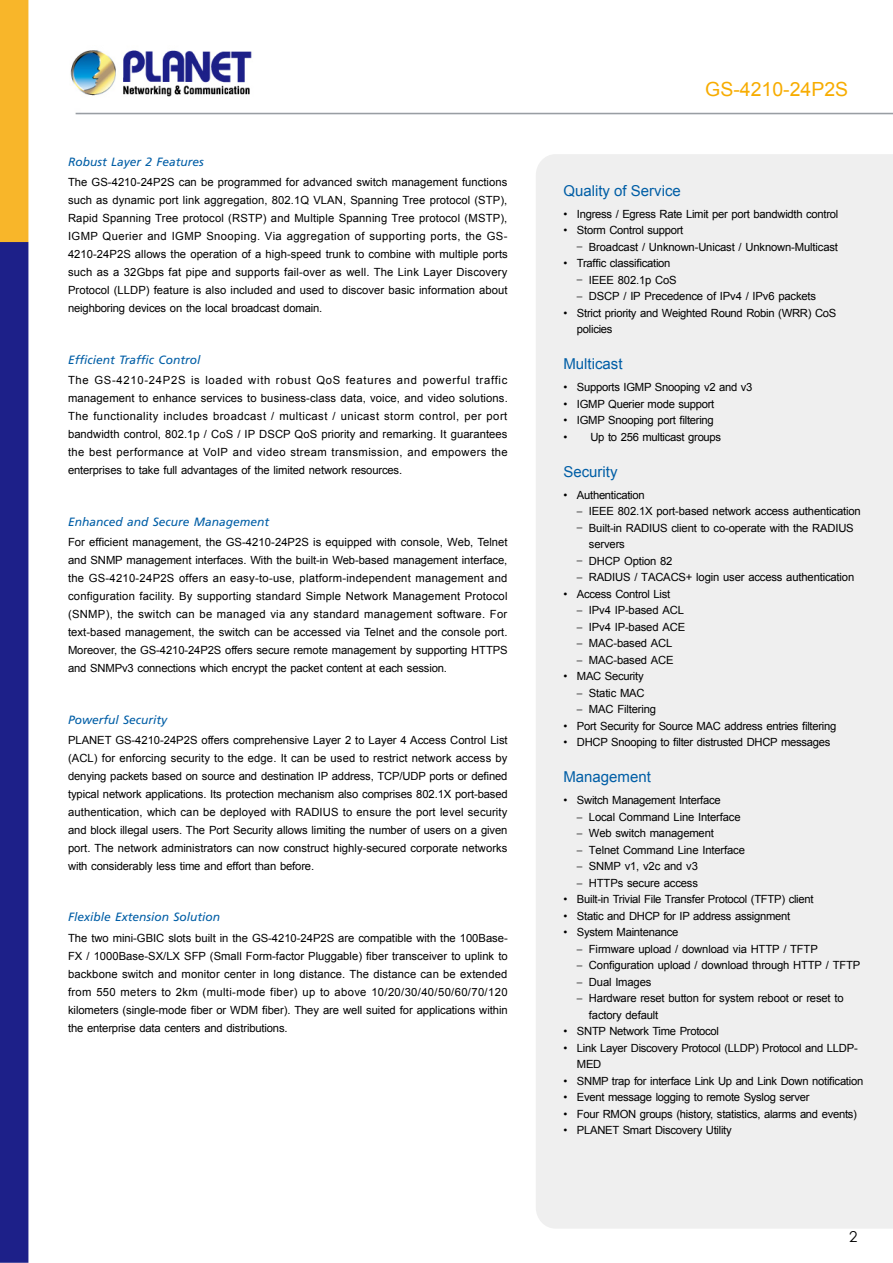
<style>
.page{position:relative;width:893px;height:1263px;background:#fff}
.page>*{position:absolute;margin:0;border:0;box-sizing:border-box;transform-origin:0 0}
.t1{font:19.5px "Arial";color:#f7ac00}
.t2{font:15px "Arial";color:#005ea6}
.t3{font:15px "Century Gothic";color:#000}
.t4{font:italic 12px "Frutiger";color:#005ea6}
.t5{font:11.25px/18px "Arial";letter-spacing:-.015em;color:#000;text-align:justify}
.s1{font-family:"Frutiger";font-weight:300}
</style>
<div class="page">
<img style="left:0;top:0;width:893px;height:1263px">
<div style="left:536px;top:154px;width:357px;height:1074px;background:#efefef"></div>
<p class="t4" style="left:68px;top:155px;width:137px">Robust Layer 2 Features</p>
<p class="t5" style="left:68px;top:173px;width:441px">The GS-4210-24P2S can be programmed for advanced switch management functions such as dynamic port link aggregation, 802.1Q VLAN, Spanning Tree protocol (STP), Rapid Spanning Tree protocol (RSTP) and Multiple Spanning Tree protocol (MSTP), IGMP Querier and IGMP Snooping. Via aggregation of supporting ports, the GS-4210-24P2S allows the operation of a high-speed trunk to combine with multiple ports such as a 32Gbps fat pipe and supports fail-over as well. The Link Layer Discovery Protocol (LLDP) feature is also included and used to discover basic information about neighboring devices on the local broadcast domain.</p>
<p class="t4" style="left:68px;top:353px;width:134px">Efficient Traffic Control</p>
<p class="t5" style="left:68px;top:371px;width:441px">The GS-4210-24P2S is loaded with robust QoS features and powerful traffic management to enhance services to business-class data, voice, and video solutions.<br>The functionality includes broadcast / multicast / unicast storm control, per port bandwidth control, 802.1p / CoS / IP DSCP QoS priority and remarking. It guarantees the best performance at VoIP and video stream transmission, and empowers the enterprises to take full advantages of the limited network resources.</p>
<p class="t4" style="left:68px;top:514px;width:203px">Enhanced and Secure Management</p>
<p class="t5" style="left:68px;top:533px;width:441px">For efficient management, the GS-4210-24P2S is equipped with console, Web, Telnet and SNMP management interfaces. With the built-in Web-based management interface, the GS-4210-24P2S offers an easy-to-use, platform-independent management and configuration facility. By supporting standard Simple Network Management Protocol (SNMP), the switch can be managed via any standard management software. For text-based management, the switch can be accessed via Telnet and the console port.<br>Moreover, the GS-4210-24P2S offers secure remote management by supporting HTTPS and SNMPv3 connections which encrypt the packet content at each session.</p>
<p class="t4" style="left:68px;top:712px;width:101px">Powerful Security</p>
<p class="t5" style="left:68px;top:731px;width:441px">PLANET GS-4210-24P2S offers comprehensive Layer 2 to Layer 4 Access Control List (ACL) for enforcing security to the edge. It can be used to restrict network access by denying packets based on source and destination IP address, TCP/UDP ports or defined typical network applications. Its protection mechanism also comprises 802.1X port-based authentication, which can be deployed with RADIUS to ensure the port level security and block illegal users. The Port Security allows limiting the number of users on a given port. The network administrators can now construct highly-secured corporate networks with considerably less time and effort than before.</p>
<p class="t4" style="left:68px;top:910px;width:154px">Flexible Extension Solution</p>
<p class="t5" style="left:68px;top:929px;width:441px">The two mini-GBIC slots built in the GS-4210-24P2S are compatible with the 100Base-FX / 1000Base-SX/LX SFP (Small Form-factor Pluggable) fiber transceiver to uplink to backbone switch and monitor center in long distance. The distance can be extended from 550 meters to 2km (multi-mode fiber) up to above 10/20/30/40/50/60/70/120 kilometers (single-mode fiber or WDM fiber). They are well suited for applications within the enterprise data centers and distributions.</p>
<h1 class="t1" style="left:705px;top:77px;width:145px">GS-4210-24P2S</h1>
<h2 class="t2" style="left:563px;top:181px;width:119px">Quality of Service</h2>
<p class="t5" style="left:563px;top:205px;width:276px">• Ingress / Egress Rate Limit per port bandwidth control</p>
<p class="t5" style="left:563px;top:221px;width:122px">• Storm Control support</p>
<p class="t5" style="left:577px;top:238px;width:263px"><span class="s1">–</span> Broadcast / Unknown-Unicast / Unknown-Multicast</p>
<p class="t5" style="left:563px;top:254px;width:109px">• Traffic classification</p>
<p class="t5" style="left:577px;top:271px;width:101px"><span class="s1">–</span> IEEE 802.1p CoS</p>
<p class="t5" style="left:577px;top:287px;width:241px"><span class="s1">–</span> DSCP / IP Precedence of IPv4 / IPv6 packets</p>
<p class="t5" style="left:577px;top:304px;width:261px;line-height:16.5px;text-indent:-14px">• Strict priority and Weighted Round Robin (WRR) CoS policies</p>
<h2 class="t2" style="left:563px;top:354px;width:61px">Multicast</h2>
<p class="t5" style="left:563px;top:378px;width:191px">• Supports IGMP Snooping v2 and v3</p>
<p class="t5" style="left:563px;top:395px;width:152px">• IGMP Querier mode support</p>
<p class="t5" style="left:563px;top:411px;width:152px">• IGMP Snooping port filtering</p>
<p class="t5" style="left:563px;top:428px;width:159px">• Up to 256 multicast groups</p>
<h2 class="t2" style="left:563px;top:462px;width:56px">Security</h2>
<p class="t5" style="left:563px;top:486px;width:83px">• Authentication</p>
<p class="t5" style="left:577px;top:502px;width:285px"><span class="s1">–</span> IEEE 802.1X port-based network access authentication</p>
<p class="t5" style="left:589px;top:519px;width:266px;line-height:16.5px;text-indent:-12px"><span class="s1">–</span> Built-in RADIUS client to co-operate with the RADIUS servers</p>
<p class="t5" style="left:577px;top:552px;width:97px"><span class="s1">–</span> DHCP Option 82</p>
<p class="t5" style="left:577px;top:568px;width:279px"><span class="s1">–</span> RADIUS / TACACS+ login user access authentication</p>
<p class="t5" style="left:563px;top:585px;width:108px">• Access Control List</p>
<p class="t5" style="left:577px;top:601px;width:109px"><span class="s1">–</span> IPv4 IP-based ACL</p>
<p class="t5" style="left:577px;top:618px;width:110px"><span class="s1">–</span> IPv4 IP-based ACE</p>
<p class="t5" style="left:577px;top:634px;width:97px"><span class="s1">–</span> MAC-based ACL</p>
<p class="t5" style="left:577px;top:651px;width:98px"><span class="s1">–</span> MAC-based ACE</p>
<p class="t5" style="left:563px;top:667px;width:82px">• MAC Security</p>
<p class="t5" style="left:577px;top:684px;width:69px"><span class="s1">–</span> Static MAC</p>
<p class="t5" style="left:577px;top:700px;width:81px"><span class="s1">–</span> MAC Filtering</p>
<p class="t5" style="left:563px;top:717px;width:274px">• Port Security for Source MAC address entries filtering</p>
<p class="t5" style="left:563px;top:733px;width:269px">• DHCP Snooping to filter distrusted DHCP messages</p>
<h2 class="t2" style="left:563px;top:767px;width:89px">Management</h2>
<p class="t5" style="left:563px;top:791px;width:159px">• Switch Management Interface</p>
<p class="t5" style="left:577px;top:808px;width:165px"><span class="s1">–</span> Local Command Line Interface</p>
<p class="t5" style="left:577px;top:824px;width:139px"><span class="s1">–</span> Web switch management</p>
<p class="t5" style="left:577px;top:841px;width:169px"><span class="s1">–</span> Telnet Command Line Interface</p>
<p class="t5" style="left:577px;top:857px;width:123px"><span class="s1">–</span> SNMP v1, v2c and v3</p>
<p class="t5" style="left:577px;top:874px;width:123px"><span class="s1">–</span> HTTPs secure access</p>
<p class="t5" style="left:563px;top:890px;width:252px">• Built-in Trivial File Transfer Protocol (TFTP) client</p>
<p class="t5" style="left:563px;top:907px;width:228px">• Static and DHCP for IP address assignment</p>
<p class="t5" style="left:563px;top:923px;width:116px">• System Maintenance</p>
<p class="t5" style="left:577px;top:940px;width:242px"><span class="s1">–</span> Firmware upload / download via HTTP / TFTP</p>
<p class="t5" style="left:577px;top:956px;width:285px"><span class="s1">–</span> Configuration upload / download through HTTP / TFTP</p>
<p class="t5" style="left:577px;top:973px;width:76px"><span class="s1">–</span> Dual Images</p>
<p class="t5" style="left:589px;top:990px;width:256px;line-height:16.5px;text-indent:-12px"><span class="s1">–</span> Hardware reset button for system reboot or reset to factory default</p>
<p class="t5" style="left:563px;top:1022px;width:157px">• SNTP Network Time Protocol</p>
<p class="t5" style="left:577px;top:1039px;width:282px;line-height:16.5px;text-indent:-14px">• Link Layer Discovery Protocol (LLDP) Protocol and LLDP-<br>MED</p>
<p class="t5" style="left:563px;top:1072px;width:301px">• SNMP trap for interface Link Up and Link Down notification</p>
<p class="t5" style="left:563px;top:1088px;width:248px">• Event message logging to remote Syslog server</p>
<p class="t5" style="left:563px;top:1105px;width:295px">• Four RMON groups (history, statistics, alarms and events)</p>
<p class="t5" style="left:563px;top:1121px;width:170px">• PLANET Smart Discovery Utility</p>
<h2 class="t3" style="left:849px;top:1227px;width:10px">2</h2>
</div>
